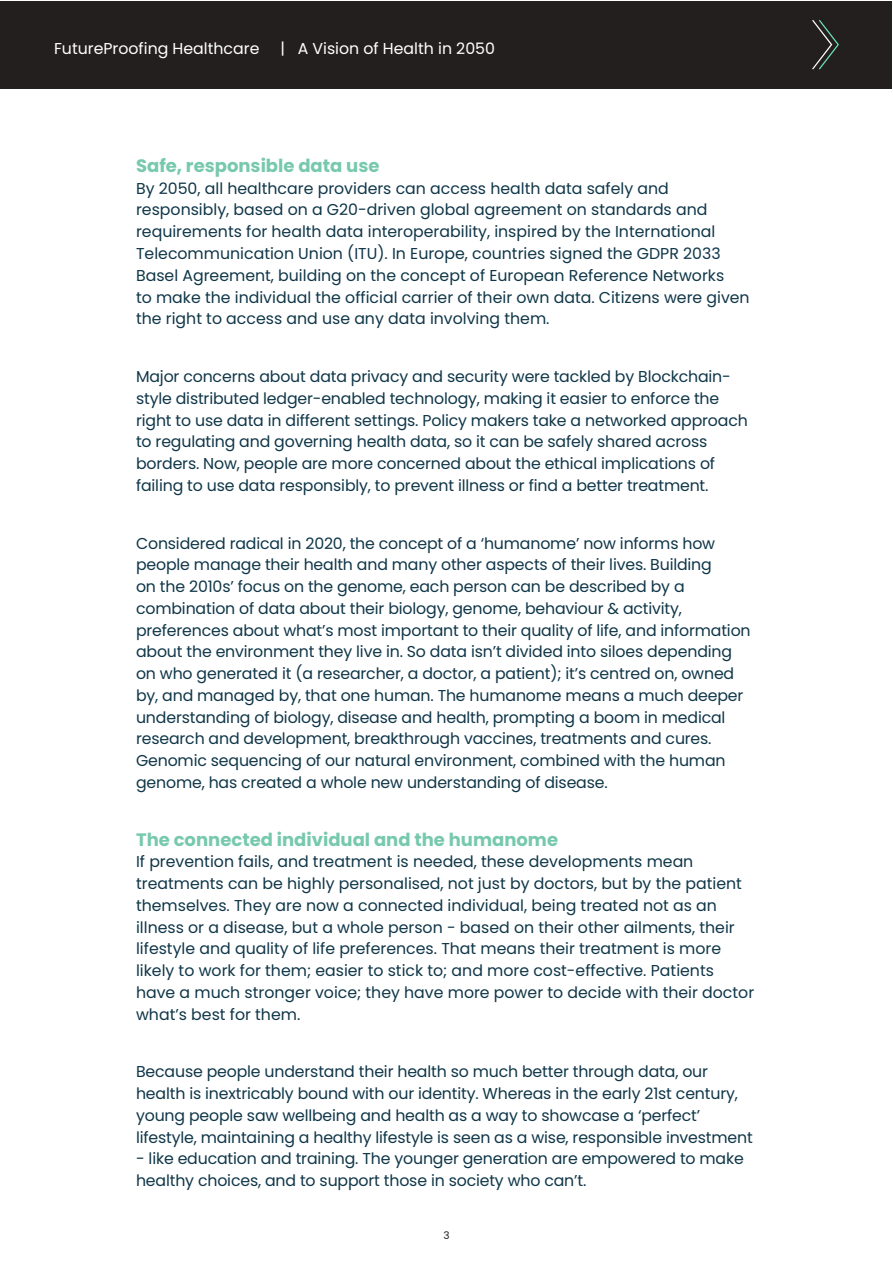
<style>
.page{position:relative;width:893px;height:1263px;background:#fff}
.page>*{position:absolute;margin:0;border:0;box-sizing:border-box;transform-origin:0 0}
.t1{font:700 18px "Poppins";color:#77c9ae}
.t2{font:15.75px/21.8px "Poppins";letter-spacing:-.01em;color:#0f3648}
.t3{font:15.75px "Poppins";color:#fff}
.t4{font:10.5px "Poppins";color:#241f1f}
</style>
<div class="page">
<div style="left:1px;top:1px;width:891px;height:88px;background:#241f1f"></div>
<svg style="left:812px;top:20px;width:27px;height:49px"></svg>
<p class="t3" style="left:54px;top:39px;width:207px">FutureProofing Healthcare</p>
<p class="t3" style="left:280px;top:39px;width:216px">| A Vision of Health in 2050</p>
<p class="t1" style="left:136px;top:155px;width:245px">Safe, responsible data use</p>
<p class="t2" style="left:136px;top:177px;width:615px">By 2050, all healthcare providers can access health data safely and responsibly, based on a G20-driven global agreement on standards and requirements for health data interoperability, inspired by the International Telecommunication Union (ITU). In Europe, countries signed the GDPR 2033<br>Basel Agreement, building on the concept of European Reference Networks<br>to make the individual the official carrier of their own data. Citizens were given the right to access and use any data involving them.</p>
<p class="t2" style="left:136px;top:366px;width:613px">Major concerns about data privacy and security were tackled by Blockchain&shy;style distributed ledger-enabled technology, making it easier to enforce the right to use data in different settings. Policy makers take a networked approach to regulating and governing health data, so it can be safely shared across borders. Now, people are more concerned about the ethical implications of failing to use data responsibly, to prevent illness or find a better treatment.</p>
<p class="t2" style="left:136px;top:532px;width:616px">Considered radical in 2020, the concept of a ‘humanome’ now informs how people manage their health and many other aspects of their lives. Building<br>on the 2010s’ focus on the genome, each person can be described by a combination of data about their biology, genome, behaviour &amp; activity, preferences about what’s most important to their quality of life, and information about the environment they live in. So data isn’t divided into siloes depending on who generated it (a researcher, a doctor, a patient); it’s centred on, owned by, and managed by, that one human. The humanome means a much deeper understanding of biology, disease and health, prompting a boom in medical research and development, breakthrough vaccines, treatments and cures.<br>Genomic sequencing of our natural environment, combined with the human genome, has created a whole new understanding of disease.</p>
<p class="t1" style="left:136px;top:829px;width:423px">The connected individual and the humanome</p>
<p class="t2" style="left:136px;top:851px;width:620px">If prevention fails, and treatment is needed, these developments mean treatments can be highly personalised, not just by doctors, but by the patient themselves. They are now a connected individual, being treated not as an illness or a disease, but a whole person - based on their other ailments, their lifestyle and quality of life preferences. That means their treatment is more likely to work for them; easier to stick to; and more cost-effective. Patients have a much stronger voice; they have more power to decide with their doctor what’s best for them.</p>
<p class="t2" style="left:136px;top:1061px;width:618px">Because people understand their health so much better through data, our health is inextricably bound with our identity. Whereas in the early 21st century, young people saw wellbeing and health as a way to showcase a ‘perfect’ lifestyle, maintaining a healthy lifestyle is seen as a wise, responsible investment</p>
<p class="t2" style="left:136px;top:1148px;width:609px">- like education and training. The younger generation are empowered to make healthy choices, and to support those in society who can’t.</p>
<p class="t4" style="left:443px;top:1229px;width:8px">3</p>
</div>
